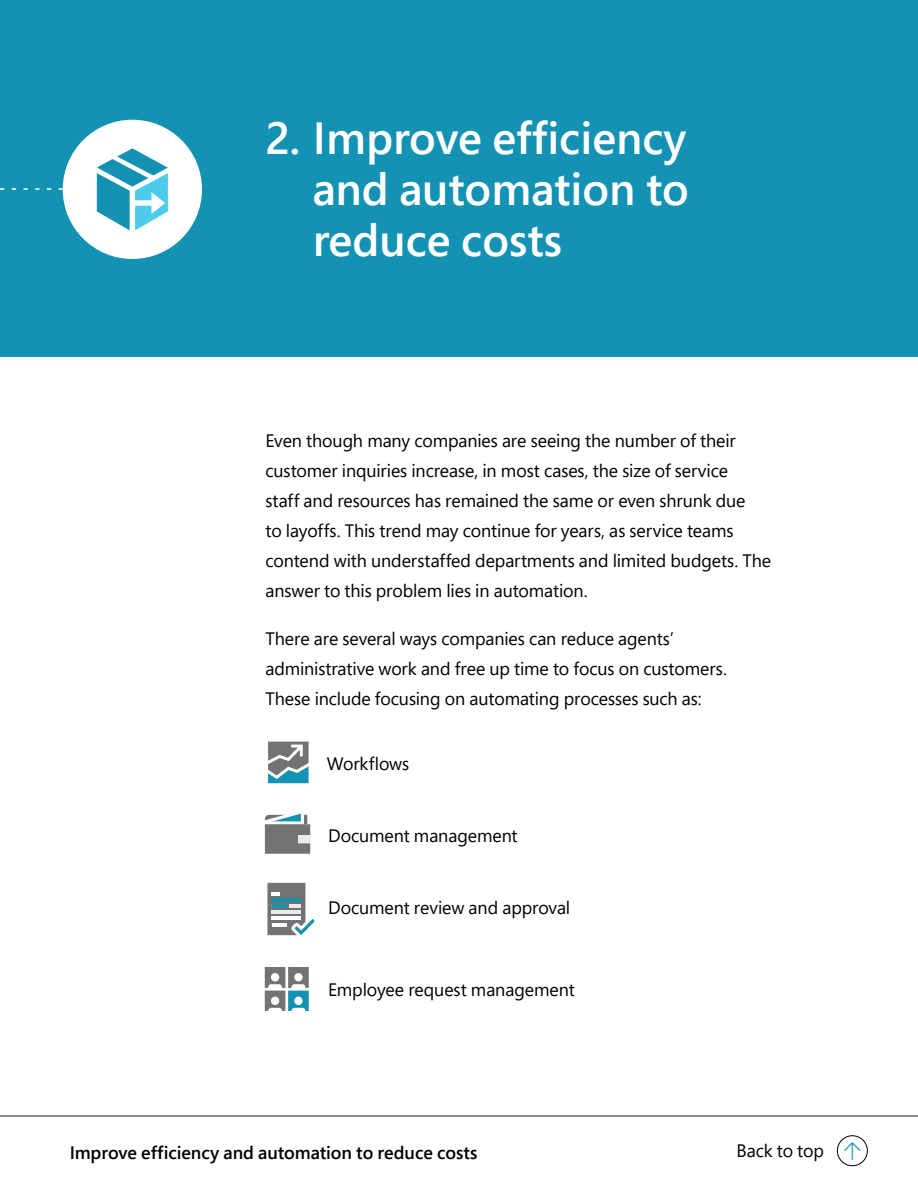
<style>
.page{position:relative;width:918px;height:1188px;background:#fff}
.page>*{position:absolute;margin:0;border:0;box-sizing:border-box;transform-origin:0 0}
.H3_Title_30_34{font:600 45px/51px "Segoe Pro";color:#fff;text-align:justify}
.P_12_20{font:18px/30px "Segoe Pro";letter-spacing:-.005em;color:#000}
.P_12_20-2{font:600 18px "Segoe Pro";letter-spacing:-.005em;color:#000}
</style>
<div class="page">
<hr style="left:0;top:1115px;width:918px;height:2px;background:#333">
<div style="left:0;top:0;width:918px;height:357px;background:#1392b4"></div>
<svg style="left:268px;top:742px;width:41px;height:41px;background:#77969e"></svg>
<svg style="left:265px;top:814px;width:45px;height:40px;background:#8a9193"></svg>
<svg style="left:267px;top:883px;width:48px;height:52px"></svg>
<svg style="left:265px;top:967px;width:44px;height:44px"></svg>
<div style="left:63px;top:120px;width:139px;height:139px;background:#fff;border-radius:50%"></div>
<svg style="left:97px;top:148px;width:71px;height:82px"></svg>
<svg style="left:0;top:188px;width:63px;height:2px"></svg>
<div style="left:837px;top:1135px;width:31px;height:31px;border:1px solid #000;border-radius:50%"></div>
<p class="H3_Title_30_34" style="left:313px;top:111px;width:378px;text-indent:-47px">2. Improve efficiency and automation to reduce costs</p>
<p class="P_12_20" style="left:266px;top:425px;width:507px">Even though many companies are seeing the number of their customer inquiries increase, in most cases, the size of service<br>staff and resources has remained the same or even shrunk due<br>to layoffs. This trend may continue for years, as service teams contend with understaffed departments and limited budgets. The answer to this problem lies in automation.</p>
<p class="P_12_20" style="left:266px;top:623px;width:463px">There are several ways companies can reduce agents’ administrative work and free up time to focus on customers.<br>These include focusing on automating processes such as:</p>
<p class="P_12_20" style="left:327px;top:748px;width:84px">Workflows</p>
<p class="P_12_20" style="left:328px;top:820px;width:191px">Document management</p>
<p class="P_12_20" style="left:328px;top:892px;width:244px">Document review and approval</p>
<p class="P_12_20" style="left:328px;top:974px;width:248px">Employee request management</p>
<p class="P_12_20-2" style="left:70px;top:1140px;width:409px">Improve efficiency and automation to reduce costs</p>
<p class="P_12_20" style="left:736px;top:1136px;width:89px">Back to top</p>
</div>
